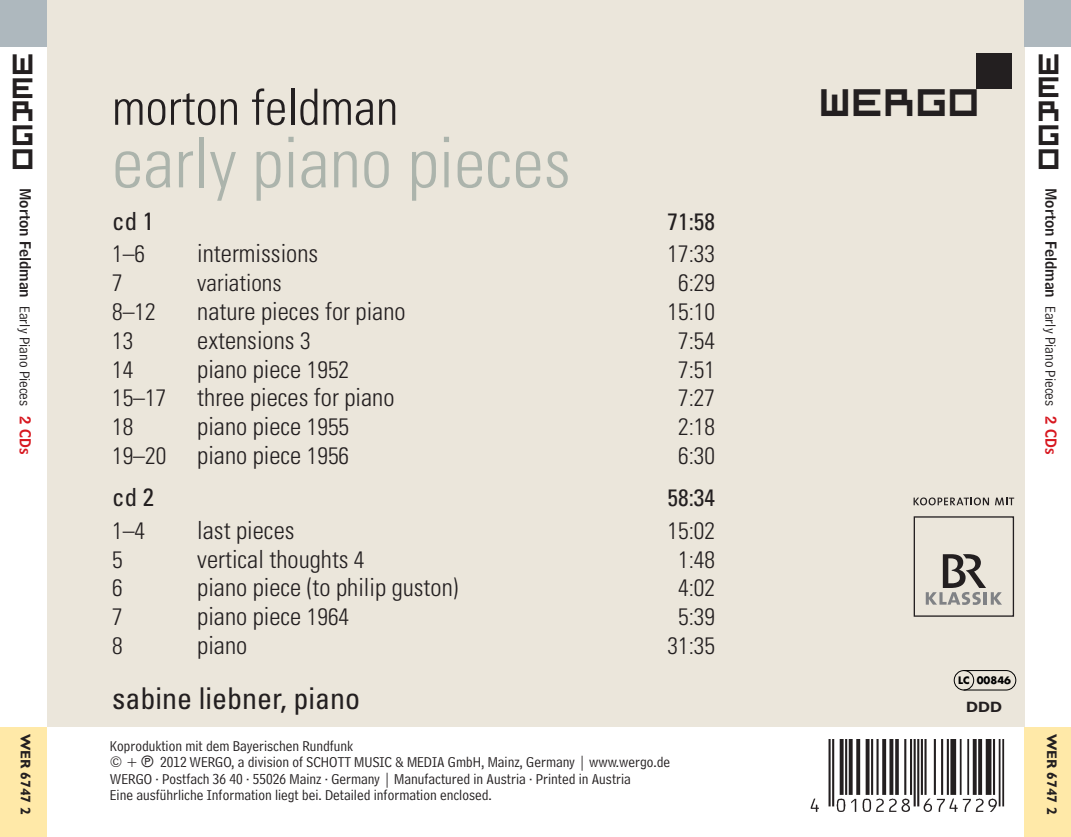
<style>
.page{position:relative;width:1071px;height:837px;background:#fff}
.page>*{position:absolute;margin:0;border:0;box-sizing:border-box;transform-origin:0 0}
.t1{font:300 condensed 70px "Univers";color:#acb4ac}
.t2{font:300 condensed 50px "Univers";color:#231f20}
.t3{font:37.5px "Doesburg";color:#231f20}
.t4{font:condensed 30px "Univers";color:#231f20}
.t5{font:27.5px/23.8px "Doesburg";color:#231f20;text-align:justify}
.t6{font:300 condensed 25px "Univers";color:#231f20}
.t7{font:condensed 25px "Univers";color:#231f20}
.t8{font:300 condensed 23.75px "Univers";color:#231f20}
.t9{font:condensed 23.75px "Univers";color:#231f20}
.t10{font:15px/16.2px "Bell Centennial Address";color:#231f20}
.t11{font:700 15px "Gill Sans";color:#231f20}
.t12{font:700 14px "Gill Sans";color:#231f20}
.t13{font:700 10px "Futura";color:#000}
.s1{font-family:"Bell Centennial Name And Number"}
.s2{font-family:"Bell Centennial Name And Number";color:#d7171f}
.s3{font-size:23.75px}
.s4{font-family:"Fregualtp"}
</style>
<div class="page">
<div style="left:46px;top:0;width:978px;height:726px;background:#ebe6db"></div>
<div style="left:1024px;top:0;width:46px;height:46px;background:#aeb8be"></div>
<div style="left:0;top:726px;width:46px;height:110px;background:#ffe9a8"></div>
<div style="left:0;top:0;width:46px;height:46px;background:#aeb8be"></div>
<div style="left:1024px;top:726px;width:46px;height:110px;background:#ffe9a8"></div>
<img style="left:810px;top:739px;width:195px;height:73px">
<div style="left:953px;top:670px;width:20px;height:20px;border:1px solid #000;border-radius:50%"></div>
<svg style="left:962px;top:670px;width:53px;height:20px"></svg>
<div style="left:975px;top:53px;width:36px;height:36px;background:#231f20"></div>
<svg style="left:913px;top:497px;width:75px;height:8px"></svg>
<svg style="left:995px;top:497px;width:18px;height:8px"></svg>
<svg style="left:925px;top:554px;width:76px;height:50px"></svg>
<h3 class="t5" style="left:11px;top:56px;width:25px">W E R G O</h3>
<p class="t10" style="left:32px;top:188px;width:268px;rotate:90deg"><span class="s1">Morton Feldman</span> Early Piano Pieces <span class="s2">2 CDs</span></p>
<h2 class="t2" style="left:112px;top:89px;width:287px">morton feldman</h2>
<h1 class="t1" style="left:112px;top:137px;width:460px">early piano pieces</h1>
<h3 class="t7" style="left:112px;top:212px;width:43px">cd 1</h3>
<h3 class="t9" style="left:667px;top:213px;width:49px">71:58</h3>
<h3 class="t8" style="left:112px;top:245px;width:34px">1–6</h3>
<h3 class="t6" style="left:197px;top:244px;width:122px">intermissions</h3>
<h3 class="t8" style="left:667px;top:245px;width:49px">17:33</h3>
<h3 class="t8" style="left:112px;top:274px;width:12px">7</h3>
<h3 class="t8" style="left:197px;top:274px;width:86px">variations</h3>
<h3 class="t8" style="left:678px;top:274px;width:38px">6:29</h3>
<h3 class="t8" style="left:112px;top:303px;width:45px">8–12</h3>
<h3 class="t6" style="left:197px;top:302px;width:210px">nature pieces for piano</h3>
<h3 class="t8" style="left:667px;top:303px;width:49px">15:10</h3>
<h3 class="t8" style="left:112px;top:331px;width:23px">13</h3>
<h3 class="t6" style="left:197px;top:330px;width:115px">extensions <span class="s3">3</span></h3>
<h3 class="t8" style="left:678px;top:331px;width:38px">7:54</h3>
<h3 class="t8" style="left:112px;top:360px;width:23px">14</h3>
<h3 class="t6" style="left:197px;top:359px;width:153px">piano piece <span class="s3">1952</span></h3>
<h3 class="t8" style="left:678px;top:360px;width:38px">7:51</h3>
<h3 class="t6" style="left:112px;top:388px;width:284px"><span class="s3">15–17</span> three pieces for piano</h3>
<h3 class="t8" style="left:678px;top:389px;width:38px">7:27</h3>
<h3 class="t8" style="left:112px;top:418px;width:23px">18</h3>
<h3 class="t6" style="left:197px;top:417px;width:153px">piano piece <span class="s3">1955</span></h3>
<h3 class="t8" style="left:678px;top:418px;width:38px">2:18</h3>
<h3 class="t6" style="left:112px;top:445px;width:238px"><span class="s3">19–20</span> piano piece <span class="s3">1956</span></h3>
<h3 class="t8" style="left:678px;top:446px;width:38px">6:30</h3>
<h3 class="t7" style="left:112px;top:488px;width:43px">cd 2</h3>
<h3 class="t9" style="left:667px;top:489px;width:49px">58:34</h3>
<h3 class="t8" style="left:112px;top:521px;width:34px">1–4</h3>
<h3 class="t6" style="left:197px;top:520px;width:99px">last pieces</h3>
<h3 class="t8" style="left:667px;top:521px;width:49px">15:02</h3>
<h3 class="t8" style="left:112px;top:550px;width:12px">5</h3>
<h3 class="t6" style="left:197px;top:549px;width:169px">vertical thoughts <span class="s3">4</span></h3>
<h3 class="t8" style="left:678px;top:550px;width:38px">1:48</h3>
<h3 class="t8" style="left:112px;top:579px;width:12px">6</h3>
<h3 class="t6" style="left:197px;top:578px;width:262px">piano piece (to philip guston)</h3>
<h3 class="t8" style="left:678px;top:579px;width:38px">4:02</h3>
<h3 class="t8" style="left:112px;top:608px;width:12px">7</h3>
<h3 class="t6" style="left:197px;top:607px;width:153px">piano piece <span class="s3">1964</span></h3>
<h3 class="t8" style="left:678px;top:608px;width:38px">5:39</h3>
<h3 class="t8" style="left:112px;top:636px;width:12px">8</h3>
<h3 class="t6" style="left:197px;top:635px;width:51px">piano</h3>
<h3 class="t8" style="left:667px;top:636px;width:49px">31:35</h3>
<h3 class="t4" style="left:112px;top:687px;width:249px">sabine liebner, piano</h3>
<h3 class="t3" style="left:819px;top:89px;width:162px">WERGO</h3>
<h3 class="t5" style="left:1037px;top:56px;width:25px">W E R G O</h3>
<p class="t10" style="left:1057px;top:188px;width:268px;rotate:90deg"><span class="s1">Morton Feldman</span> Early Piano Pieces <span class="s2">2 CDs</span></p>
<p class="t13" style="left:958px;top:675px;width:54px">LC 00846</p>
<p class="t11" style="left:965px;top:702px;width:38px">DDD</p>
<p class="t12" style="left:31px;top:733px;width:83px;rotate:90deg">WER 6747 2</p>
<p class="t10" style="left:110px;top:738px;width:561px">Koproduktion mit dem Bayerischen Rundfunk<br>© + <span class="s4">p</span> 2012 WERGO, a division of SCHOTT MUSIC &amp; MEDIA GmbH, Mainz, Germany | www.wergo.de WERGO · Postfach 36 40 · 55026 Mainz · Germany | Manufactured in Austria · Printed in Austria<br>Eine ausführliche Information liegt bei. Detailed information enclosed.</p>
<p class="t12" style="left:1056px;top:733px;width:83px;rotate:90deg">WER 6747 2</p>
</div>
